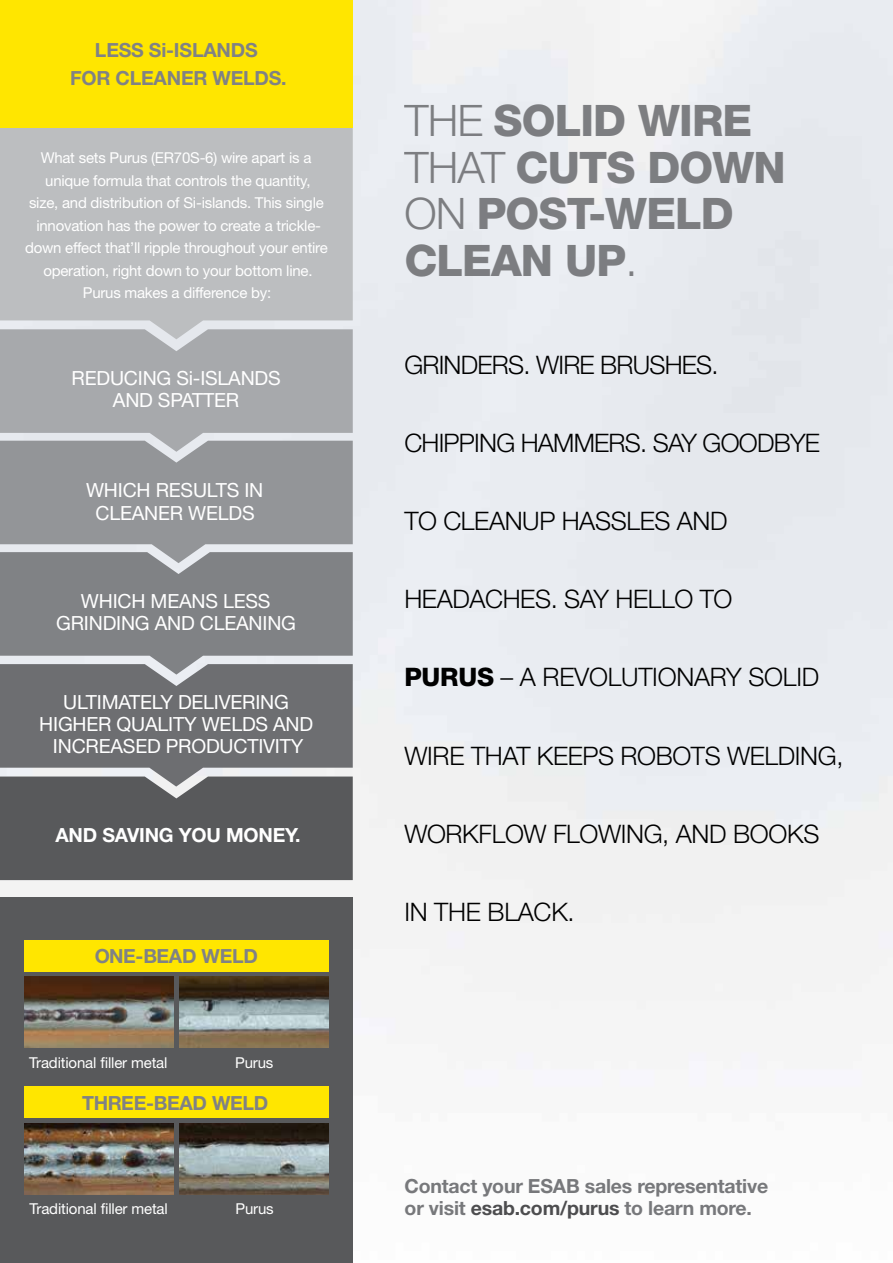
<style>
.page{position:relative;width:893px;height:1263px;background:#fff}
.page>*{position:absolute;margin:0;border:0;box-sizing:border-box;transform-origin:0 0}
.t1{font:800 43.5px/46.5px "Helvetica Neue LT Std";letter-spacing:-.02em;color:#77787b}
.t2{font:300 25.5px "Helvetica Neue LT Std";letter-spacing:-.015em;color:#000}
.t3{font:19.5px/22.5px "Helvetica Neue LT Std";letter-spacing:-.01em;color:#fff;text-align:center}
.t4{font:700 19.5px/22.5px "Helvetica Neue LT Std";letter-spacing:-.01em;color:#77787b}
.t5{font:700 19.5px/27.8px "Helvetica Neue LT Std";letter-spacing:-.01em;color:#808285;text-align:center}
.t6{font:700 19.5px "Helvetica Neue LT Std";letter-spacing:-.01em;color:#fff}
.t7{font:15px/22.5px "Helvetica Neue LT Std";letter-spacing:-.015em;color:#fff;text-align:center}
.s1{font-weight:300}
.s2{font-weight:800}
.s3{color:#4d4d4f}
</style>
<div class="page">
<div style="left:0;top:897px;width:353px;height:366px;background:#58595b"></div>
<svg style="left:0;top:339px;width:353px;height:541px;background:#86878a"></svg>
<svg style="left:0;top:128px;width:353px;height:211px;background:#bcbfc1"></svg>
<div style="left:0;top:0;width:353px;height:128px;background:#ffe600"></div>
<img style="left:24px;top:977px;width:150px;height:70px">
<div style="left:24px;top:940px;width:305px;height:31px;background:#ffe600"></div>
<div style="left:24px;top:1087px;width:305px;height:31px;background:#ffe600"></div>
<img style="left:24px;top:1123px;width:150px;height:71px">
<img style="left:179px;top:1123px;width:150px;height:71px">
<img style="left:179px;top:977px;width:150px;height:70px">
<h3 class="t5" style="left:70px;top:36px;width:218px">LESS Si-ISLANDS<br>FOR CLEANER WELDS.</h3>
<p class="t7" style="left:25px;top:146px;width:304px">What sets Purus (ER70S-6) wire apart is a unique formula that controls the quantity,<br>size, and distribution of Si-islands. This single innovation has the power to create a trickle&shy;down effect that’ll ripple throughout your entire operation, right down to your bottom line.<br>Purus makes a difference by:</p>
<h3 class="t3" style="left:72px;top:366px;width:211px">REDUCING Si-ISLANDS<br>AND SPATTER</h3>
<h3 class="t3" style="left:86px;top:479px;width:179px">WHICH RESULTS IN<br>CLEANER WELDS</h3>
<h3 class="t3" style="left:56px;top:589px;width:241px">WHICH MEANS LESS<br>GRINDING AND CLEANING</h3>
<h3 class="t3" style="left:39px;top:690px;width:275px">ULTIMATELY DELIVERING<br>HIGHER QUALITY WELDS AND<br>INCREASED PRODUCTIVITY</h3>
<h3 class="t6" style="left:55px;top:823px;width:247px">AND SAVING YOU MONEY.</h3>
<h3 class="t5" style="left:95px;top:942px;width:165px">ONE-BEAD WELD</h3>
<p class="t7" style="left:29px;top:1051px;width:140px">Traditional filler metal</p>
<p class="t7" style="left:235px;top:1051px;width:40px">Purus</p>
<h3 class="t5" style="left:82px;top:1089px;width:188px">THREE-BEAD WELD</h3>
<p class="t7" style="left:29px;top:1197px;width:140px">Traditional filler metal</p>
<p class="t7" style="left:235px;top:1197px;width:40px">Purus</p>
<h1 class="t1" style="left:404px;top:97px;width:383px"><span class="s1">THE</span> SOLID WIRE<br><span class="s1">THAT</span> CUTS DOWN<br><span class="s1">ON</span> POST-WELD<br>CLEAN UP<span class="s1">.</span></h1>
<h2 class="t2" style="left:404px;top:350px;width:316px">GRINDERS. WIRE BRUSHES.</h2>
<h2 class="t2" style="left:404px;top:428px;width:417px">CHIPPING HAMMERS. SAY GOODBYE</h2>
<h2 class="t2" style="left:404px;top:506px;width:325px">TO CLEANUP HASSLES AND</h2>
<h2 class="t2" style="left:404px;top:584px;width:329px">HEADACHES. SAY HELLO TO</h2>
<h2 class="t2" style="left:404px;top:662px;width:416px"><span class="s2">PURUS</span> – A REVOLUTIONARY SOLID</h2>
<h2 class="t2" style="left:404px;top:740px;width:441px">WIRE THAT KEEPS ROBOTS WELDING,</h2>
<h2 class="t2" style="left:404px;top:818px;width:417px">WORKFLOW FLOWING, AND BOOKS</h2>
<h2 class="t2" style="left:404px;top:896px;width:172px">IN THE BLACK.</h2>
<h3 class="t4" style="left:404px;top:1174px;width:365px">Contact your ESAB sales representative or visit <span class="s3">esab.com/purus</span> to learn more.</h3>
</div>
